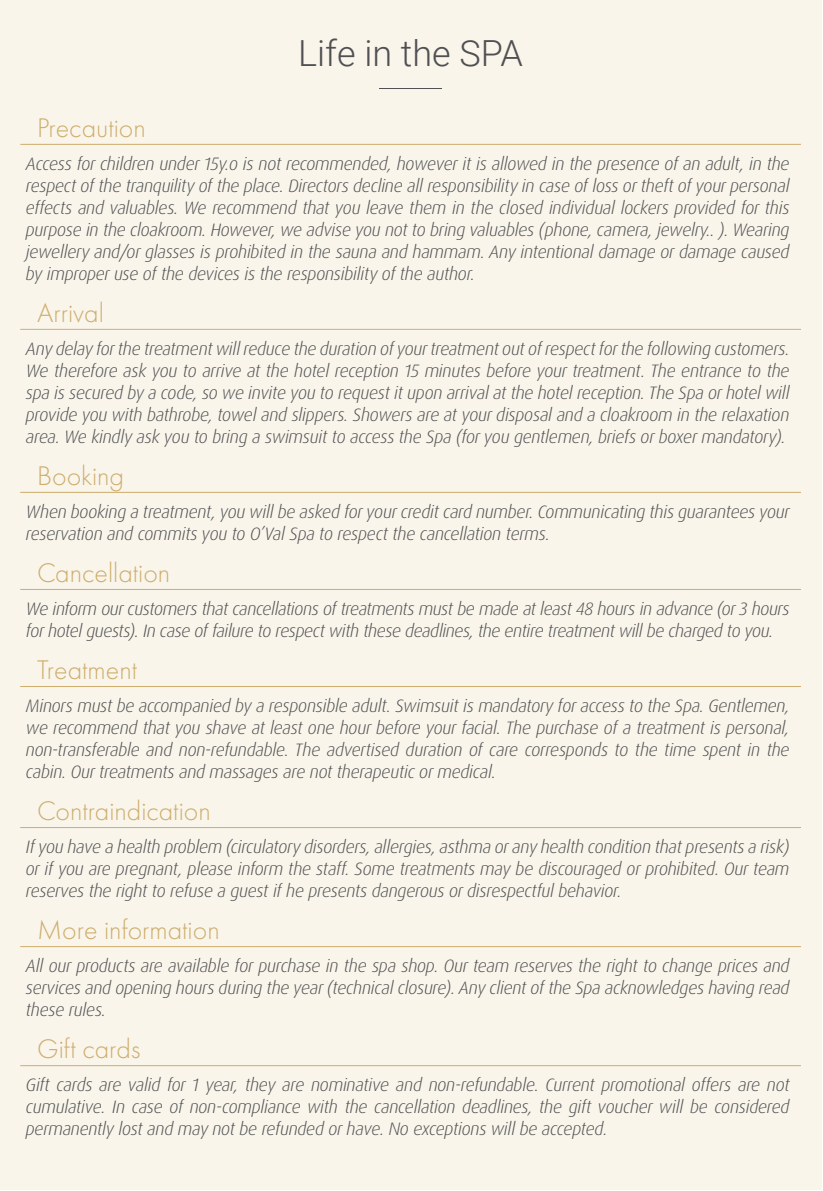
<style>
.page{position:relative;width:823px;height:1191px;background:#fff}
.page>*{position:absolute;margin:0;border:0;box-sizing:border-box;transform-origin:0 0}
.t1{font:300 36px "Roboto";color:#505052}
.t2{font:300 28px "Futura PT";color:#cead6c}
.t3{font:italic 300 18px/22px "Dax Pro";letter-spacing:-.02em;color:#4f5152;text-align:justify}
</style>
<div class="page">
<div style="left:0;top:0;width:820px;height:1189px;background:#f9f5eb"></div>
<hr style="left:20px;top:144px;width:780px;height:1px;background:#cead6c">
<hr style="left:20px;top:329px;width:780px;height:1px;background:#cead6c">
<hr style="left:20px;top:492px;width:780px;height:1px;background:#cead6c">
<hr style="left:20px;top:589px;width:780px;height:1px;background:#cead6c">
<hr style="left:20px;top:686px;width:780px;height:1px;background:#cead6c">
<hr style="left:20px;top:827px;width:780px;height:1px;background:#cead6c">
<hr style="left:20px;top:946px;width:780px;height:1px;background:#cead6c">
<hr style="left:20px;top:1065px;width:780px;height:1px;background:#cead6c">
<hr style="left:379px;top:88px;width:62px;height:1px;background:#4f5152">
<h1 class="t1" style="left:298px;top:28px;width:226px">Life in the SPA</h1>
<h2 class="t2" style="left:37px;top:112px;width:110px">Precaution</h2>
<p class="t3" style="left:26px;top:153px;width:765px">Access for children under 15y.o is not recommended, however it is allowed in the presence of an adult, in the respect of the tranquility of the place. Directors decline all responsibility in case of loss or theft of your personal effects and valuables. We recommend that you leave them in the closed individual lockers provided for this purpose in the cloakroom. However, we advise you not to bring valuables (phone, camera, jewelry.. ). Wearing jewellery and/or glasses is prohibited in the sauna and hammam. Any intentional damage or damage caused by improper use of the devices is the responsibility of the author.</p>
<h2 class="t2" style="left:37px;top:297px;width:68px">Arrival</h2>
<p class="t3" style="left:26px;top:337px;width:765px">Any delay for the treatment will reduce the duration of your treatment out of respect for the following customers.<br>We therefore ask you to arrive at the hotel reception 15 minutes before your treatment. The entrance to the spa is secured by a code, so we invite you to request it upon arrival at the hotel reception. The Spa or hotel will provide you with bathrobe, towel and slippers. Showers are at your disposal and a cloakroom in the relaxation area. We kindly ask you to bring a swimsuit to access the Spa (for you gentlemen, briefs or boxer mandatory).</p>
<h2 class="t2" style="left:37px;top:460px;width:88px">Booking</h2>
<p class="t3" style="left:26px;top:500px;width:765px">When booking a treatment, you will be asked for your credit card number. Communicating this guarantees your reservation and commits you to O’Val Spa to respect the cancellation terms.</p>
<h2 class="t2" style="left:37px;top:557px;width:134px">Cancellation</h2>
<p class="t3" style="left:26px;top:597px;width:764px">We inform our customers that cancellations of treatments must be made at least 48 hours in advance (or 3 hours for hotel guests). In case of failure to respect with these deadlines, the entire treatment will be charged to you.</p>
<h2 class="t2" style="left:37px;top:654px;width:101px">Treatment</h2>
<p class="t3" style="left:26px;top:695px;width:764px">Minors must be accompanied by a responsible adult. Swimsuit is mandatory for access to the Spa. Gentlemen, we recommend that you shave at least one hour before your facial. The purchase of a treatment is personal, non-transferable and non-refundable. The advertised duration of care corresponds to the time spent in the cabin. Our treatments and massages are not therapeutic or medical.</p>
<h2 class="t2" style="left:37px;top:795px;width:175px">Contraindication</h2>
<p class="t3" style="left:26px;top:835px;width:766px">If you have a health problem (circulatory disorders, allergies, asthma or any health condition that presents a risk) or if you are pregnant, please inform the staff. Some treatments may be discouraged or prohibited. Our team reserves the right to refuse a guest if he presents dangerous or disrespectful behavior.</p>
<h2 class="t2" style="left:37px;top:914px;width:184px">More information</h2>
<p class="t3" style="left:26px;top:955px;width:764px">All our products are available for purchase in the spa shop. Our team reserves the right to change prices and services and opening hours during the year (technical closure). Any client of the Spa acknowledges having read these rules.</p>
<h2 class="t2" style="left:37px;top:1033px;width:105px">Gift cards</h2>
<p class="t3" style="left:26px;top:1074px;width:765px">Gift cards are valid for 1 year, they are nominative and non-refundable. Current promotional offers are not cumulative. In case of non-compliance with the cancellation deadlines, the gift voucher will be considered permanently lost and may not be refunded or have. No exceptions will be accepted.</p>
</div>
